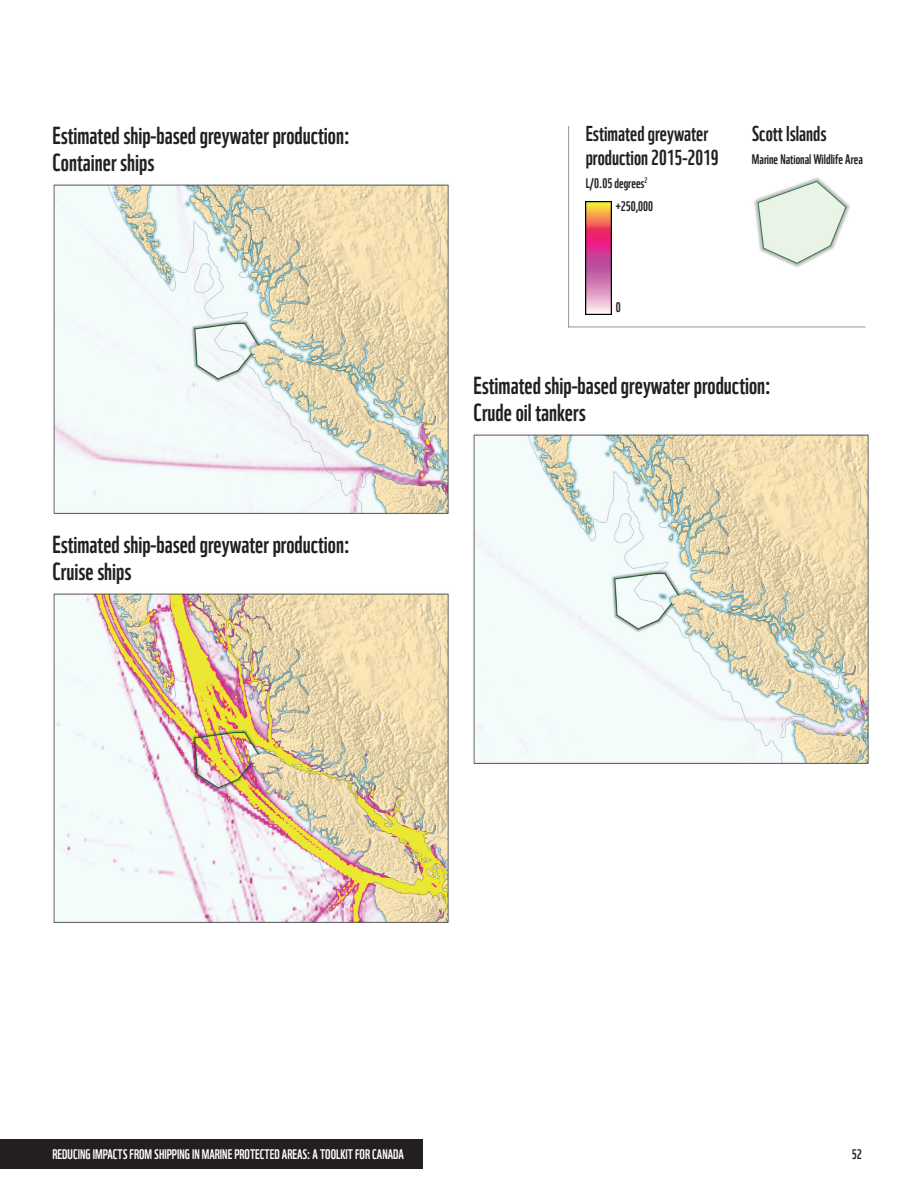
<style>
.page{position:relative;width:918px;height:1188px;background:#fff}
.page>*{position:absolute;margin:0;border:0;box-sizing:border-box;transform-origin:0 0}
.t1{font:24px/27px "WWF";color:#231f20}
.t2{font:21px/24px "WWF";color:#231f20}
.t3{font:13.5px "WWF";color:#fff}
.t4{font:13.5px/23.4px "WWF";color:#231f20}
</style>
<div class="page">
<div style="left:0;top:1139px;width:423px;height:30px;background:#231f20"></div>
<img style="left:53px;top:184px;width:396px;height:330px">
<img style="left:473px;top:434px;width:396px;height:330px">
<img style="left:53px;top:593px;width:396px;height:330px">
<img style="left:586px;top:201px;width:26px;height:114px">
<img style="left:754px;top:177px;width:96px;height:90px">
<hr style="left:568px;top:126px;width:1px;height:202px;background:#939598">
<hr style="left:568px;top:327px;width:297px;height:1px;background:#939598">
<p class="t1" style="left:53px;top:120px;width:299px">Estimated ship-based greywater production:<br>Container ships</p>
<p class="t1" style="left:53px;top:529px;width:299px">Estimated ship-based greywater production:<br>Cruise ships</p>
<p class="t2" style="left:586px;top:120px;width:134px">Estimated greywater production 2015-2019</p>
<p class="t4" style="left:616px;top:170px;width:39px;text-indent:-30px">L/0.05 degrees<sup>2 </sup>+250,000</p>
<p class="t2" style="left:752px;top:119px;width:76px">Scott Islands</p>
<p class="t4" style="left:752px;top:146px;width:113px">Marine National Wildlife Area</p>
<p class="t4" style="left:616px;top:294px;width:6px">0</p>
<p class="t1" style="left:474px;top:370px;width:299px">Estimated ship-based greywater production:<br>Crude oil tankers</p>
<p class="t3" style="left:53px;top:1144px;width:353px">REDUCING IMPACTS FROM SHIPPING IN MARINE PROTECTED AREAS: A TOOLKIT FOR CANADA</p>
<p class="t4" style="left:852px;top:1142px;width:11px">52</p>
</div>
